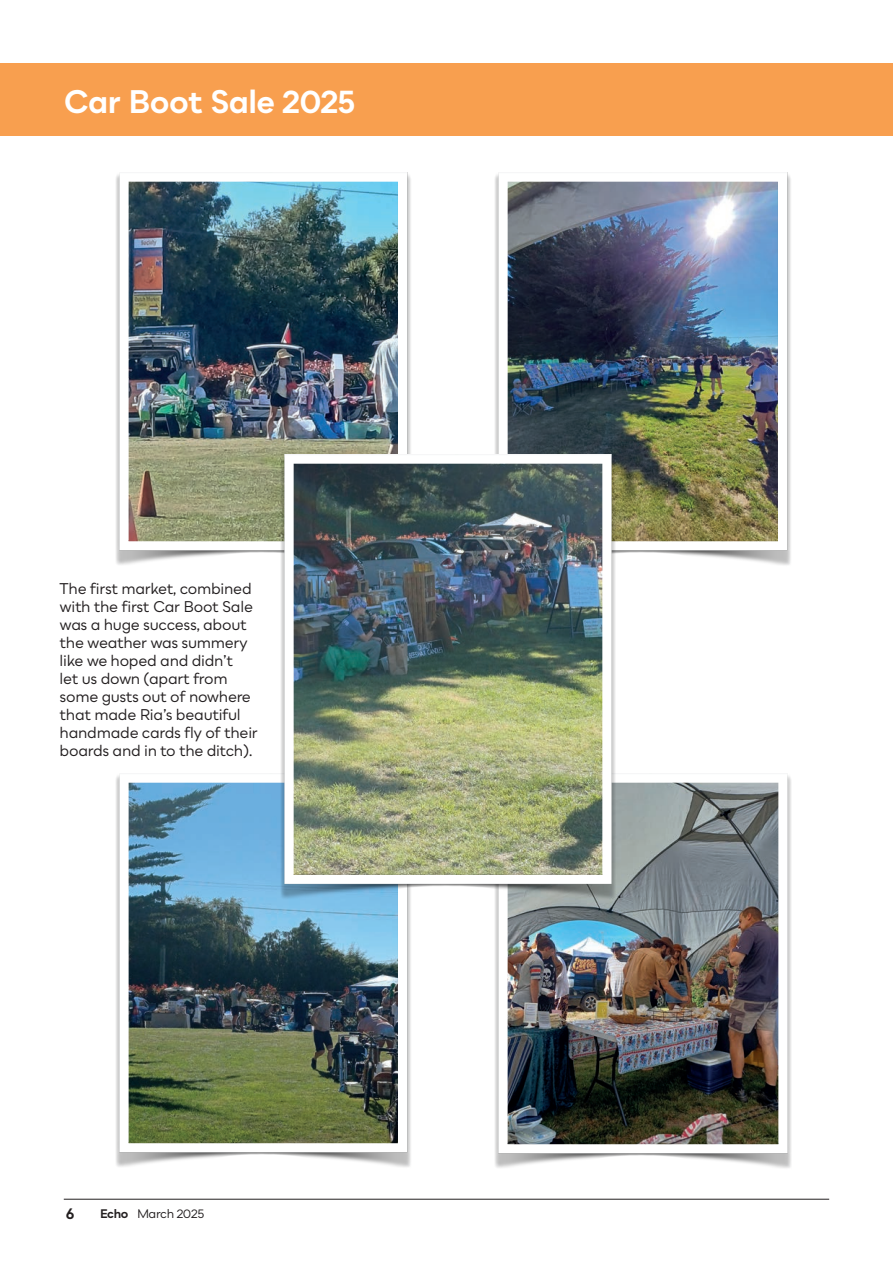
<style>
.page{position:relative;width:893px;height:1263px;background:#fff}
.page>*{position:absolute;margin:0;border:0;box-sizing:border-box;transform-origin:0 0}
.t1{font:700 31.5px "Bozon";letter-spacing:-.02em;color:#fff}
.t2{font:15px/18px "Bozon";letter-spacing:-.02em;color:#231f20}
.t3{font:700 15px "Bozon";color:#231f20}
.t4{font:12px "Bozon";letter-spacing:-.025em;color:#231f20}
.s1{font-weight:700}
</style>
<div class="page">
<img style="left:116px;top:172px;width:295px;height:393px">
<img style="left:116px;top:774px;width:295px;height:393px">
<img style="left:495px;top:172px;width:296px;height:393px">
<img style="left:495px;top:774px;width:296px;height:394px">
<img style="left:280px;top:455px;width:335px;height:445px">
<div style="left:0;top:64px;width:893px;height:72px;background:#f89f4f"></div>
<hr style="left:64px;top:1199px;width:765px;height:1px;background:#231f20">
<h1 class="t1" style="left:64px;top:81px;width:293px">Car Boot Sale 2025</h1>
<p class="t2" style="left:60px;top:580px;width:200px">The first market, combined with the first Car Boot Sale was a huge success, about the weather was summery like we hoped and didn’t<br>let us down (apart from some gusts out of nowhere that made Ria’s beautiful handmade cards fly of their boards and in to the ditch).</p>
<p class="t3" style="left:66px;top:1203px;width:10px">6</p>
<p class="t4" style="left:100px;top:1205px;width:106px"><span class="s1">Echo</span> March 2025</p>
</div>
